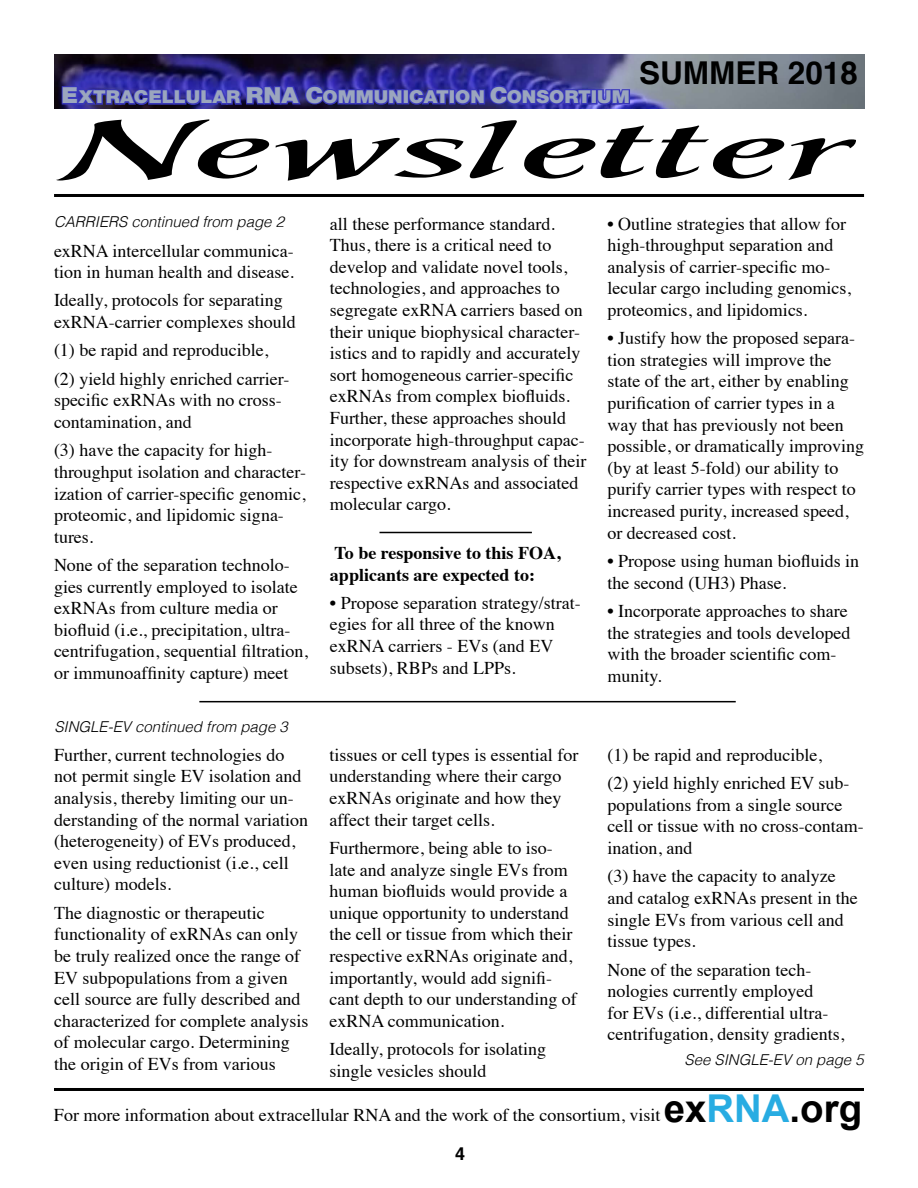
<style>
.page{position:relative;width:918px;height:1188px;background:#fff}
.page>*{position:absolute;margin:0;border:0;box-sizing:border-box;transform-origin:0 0}
.t1{font:700 84.75px "Mathematica 5";color:#000;scale:1.88 1}
.t2{font:700 38.4px "Arial";color:#000}
.t3{font:700 31.5px "Helvetica";color:#000}
.t4{font:18px/21.6px "Times";color:#000}
.t5{font:700 18px/21.6px "Times";color:#000}
.t6{font:700 18px "Helvetica";color:#000}
.t7{font:900 17.85px "Helvetica Neue";color:#9ba6be;scale:1.07 1}
.t8{font:italic 300 15px "Helvetica";color:#000}
.s1{font-size:22.2px}
.s2{color:#28ace2}
</style>
<div class="page">
<hr style="left:380px;top:532px;width:152px;height:1px;background:#000">
<hr style="left:199px;top:701px;width:537px;height:1px;background:#000">
<img style="left:54px;top:54px;width:810px;height:54px">
<svg style="left:60px;top:76px;width:571px;height:33px;background:#333098"></svg>
<hr style="left:54px;top:1088px;width:810px;height:3px;background:#000">
<hr style="left:54px;top:194px;width:810px;height:3px;background:#000">
<h3 class="t3" style="left:639px;top:48px;width:220px">SUMMER 2018</h3>
<p class="t7" style="left:62px;top:86px;width:533px"><span class="s1">E</span>XTRACELLULAR <span class="s1">RNA C</span>OMMUNICATION <span class="s1">C</span>ONSORTIUM</p>
<h1 class="t1" style="left:54px;top:98px;width:428px">Newsletter</h1>
<p class="t8" style="left:54px;top:209px;width:232px">CARRIERS continued from page 2</p>
<p class="t4" style="left:54px;top:238px;width:241px">exRNA intercellular communica&shy;tion in human health and disease.</p>
<p class="t4" style="left:54px;top:288px;width:243px">Ideally, protocols for separating exRNA-carrier complexes should</p>
<p class="t4" style="left:54px;top:335px;width:237px;line-height:28.3px">(1) be rapid and reproducible, (2) yield highly enriched carrier-</p>
<p class="t4" style="left:54px;top:388px;width:229px">specific exRNAs with no cross&shy;contamination, and</p>
<p class="t4" style="left:54px;top:438px;width:254px">(3) have the capacity for high&shy;throughput isolation and character&shy;ization of carrier-specific genomic, proteomic, and lipidomic signa&shy;tures.</p>
<p class="t4" style="left:54px;top:553px;width:255px">None of the separation technolo&shy;gies currently employed to isolate exRNAs from culture media or biofluid (i.e., precipitation, ultra&shy;centrifugation, sequential filtration, or immunoaffinity capture) meet</p>
<p class="t8" style="left:54px;top:714px;width:235px">SINGLE-EV continued from page 3</p>
<p class="t4" style="left:54px;top:742px;width:255px">Further, current technologies do not permit single EV isolation and analysis, thereby limiting our un&shy;derstanding of the normal variation (heterogeneity) of EVs produced, even using reductionist (i.e., cell culture) models.</p>
<p class="t4" style="left:54px;top:900px;width:256px">The diagnostic or therapeutic functionality of exRNAs can only be truly realized once the range of EV subpopulations from a given cell source are fully described and characterized for complete analysis of molecular cargo. Determining the origin of EVs from various</p>
<p class="t4" style="left:330px;top:211px;width:258px">all these performance standard.<br>Thus, there is a critical need to develop and validate novel tools, technologies, and approaches to segregate exRNA carriers based on their unique biophysical character&shy;istics and to rapidly and accurately sort homogeneous carrier-specific exRNAs from complex biofluids.<br>Further, these approaches should incorporate high-throughput capac&shy;ity for downstream analysis of their respective exRNAs and associated molecular cargo.</p>
<p class="t5" style="left:330px;top:540px;width:232px">To be responsive to this FOA, applicants are expected to:</p>
<p class="t4" style="left:330px;top:590px;width:252px">• Propose separation strategy/strat&shy;egies for all three of the known exRNA carriers - EVs (and EV subsets), RBPs and LPPs.</p>
<p class="t4" style="left:607px;top:211px;width:245px">• Outline strategies that allow for high-throughput separation and analysis of carrier-specific mo&shy;lecular cargo including genomics, proteomics, and lipidomics.</p>
<p class="t4" style="left:607px;top:326px;width:258px">• Justify how the proposed separa&shy;tion strategies will improve the state of the art, either by enabling purification of carrier types in a way that has previously not been possible, or dramatically improving (by at least 5-fold) our ability to purify carrier types with respect to increased purity, increased speed, or decreased cost.</p>
<p class="t4" style="left:607px;top:549px;width:253px">• Propose using human biofluids in the second (UH3) Phase.</p>
<p class="t4" style="left:607px;top:599px;width:244px">• Incorporate approaches to share the strategies and tools developed with the broader scientific com&shy;munity.</p>
<p class="t4" style="left:329px;top:742px;width:250px">tissues or cell types is essential for understanding where their cargo exRNAs originate and how they affect their target cells.</p>
<p class="t4" style="left:329px;top:836px;width:249px">Furthermore, being able to iso&shy;late and analyze single EVs from human biofluids would provide a unique opportunity to understand the cell or tissue from which their respective exRNAs originate and, importantly, would add signifi&shy;cant depth to our understanding of exRNA communication.</p>
<p class="t4" style="left:329px;top:1037px;width:218px">Ideally, protocols for isolating single vesicles should</p>
<p class="t4" style="left:608px;top:739px;width:244px;line-height:28.3px">(1) be rapid and reproducible,<br>(2) yield highly enriched EV sub-</p>
<p class="t4" style="left:608px;top:792px;width:258px">populations from a single source cell or tissue with no cross-contam&shy;ination, and</p>
<p class="t4" style="left:608px;top:864px;width:252px">(3) have the capacity to analyze and catalog exRNAs present in the single EVs from various cell and tissue types.</p>
<p class="t4" style="left:608px;top:957px;width:238px">None of the separation tech&shy;nologies currently employed<br>for EVs (i.e., differential ultra-- centrifugation, density gradients,</p>
<p class="t8" style="left:685px;top:1047px;width:181px">See SINGLE-EV on page 5</p>
<h2 class="t2" style="left:664px;top:1083px;width:200px">ex<span class="s2">RNA</span>.org</h2>
<p class="t4" style="left:54px;top:1102px;width:608px">For more information about extracellular RNA and the work of the consortium, visit</p>
<p class="t6" style="left:455px;top:1139px;width:12px">4</p>
</div>
